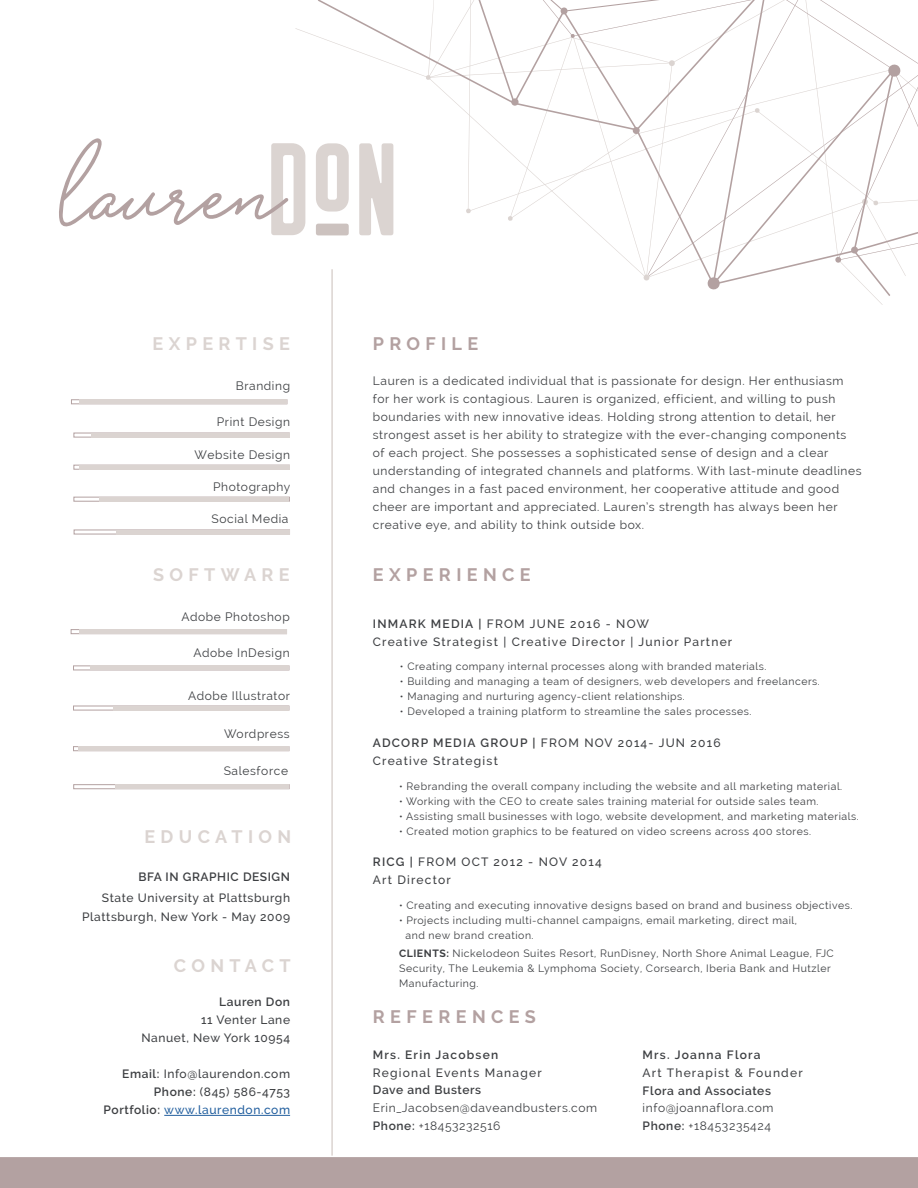
<style>
.page{position:relative;width:918px;height:1188px;background:#fff}
.page>*{position:absolute;margin:0;border:0;box-sizing:border-box;transform-origin:0 0}
.t1{font:700 18px "Raleway";letter-spacing:.3em;color:#dbd4d1}
.t2{font:700 18px "Raleway";letter-spacing:.3em;color:#b3a1a1}
.t3{font:12px/18px "Raleway";letter-spacing:.05em;color:#3d3f42}
.t4{font:500 12px/18px "Raleway";letter-spacing:.095em;color:#3d3f42}
.t5{font:500 12px/18px "Raleway";letter-spacing:.05em;color:#3d3f42;text-align:right}
.t6{font:600 12px "Raleway";letter-spacing:.05em;color:#3d3f42}
.t7{font:600 12px "Raleway";letter-spacing:.1em;color:#3d3f42}
.t8{font:10.5px/15px "Raleway";letter-spacing:.05em;color:#3d3f42}
.s1{font-weight:600}
.s2{color:#215e9e}
.s3{font-weight:700}
</style>
<div class="page">
<hr style="left:331px;top:269px;width:2px;height:887px;background:#dbd4d1">
<div style="left:0;top:1157px;width:918px;height:31px;background:#b3a1a1"></div>
<hr style="left:164px;top:1115px;width:126px;height:1px;background:#215e9e">
<svg style="left:71px;top:400px;width:8px;height:4px"></svg>
<hr style="left:79px;top:400px;width:208px;height:4px;background:#dbd4d1">
<svg style="left:74px;top:433px;width:216px;height:4px"></svg>
<hr style="left:91px;top:433px;width:198px;height:4px;background:#dbd4d1">
<svg style="left:74px;top:465px;width:216px;height:4px"></svg>
<hr style="left:79px;top:465px;width:210px;height:4px;background:#dbd4d1">
<svg style="left:74px;top:497px;width:216px;height:4px"></svg>
<hr style="left:100px;top:497px;width:189px;height:4px;background:#dbd4d1">
<svg style="left:74px;top:530px;width:42px;height:4px"></svg>
<hr style="left:116px;top:530px;width:174px;height:4px;background:#dbd4d1">
<svg style="left:71px;top:629px;width:8px;height:5px"></svg>
<div style="left:79px;top:629px;width:208px;height:5px;background:#dbd4d1"></div>
<svg style="left:73px;top:666px;width:17px;height:4px"></svg>
<hr style="left:90px;top:666px;width:199px;height:4px;background:#dbd4d1">
<svg style="left:73px;top:706px;width:40px;height:4px"></svg>
<hr style="left:113px;top:706px;width:176px;height:4px;background:#dbd4d1">
<svg style="left:73px;top:746px;width:6px;height:5px"></svg>
<div style="left:79px;top:746px;width:210px;height:5px;background:#dbd4d1"></div>
<svg style="left:74px;top:784px;width:42px;height:5px"></svg>
<div style="left:116px;top:784px;width:173px;height:5px;background:#dbd4d1"></div>
<div style="left:316px;top:224px;width:33px;height:11px;background:#ccc2bf;border-radius:3px"></div>
<svg style="left:316px;top:150px;width:2px;height:55px"></svg>
<svg style="left:59px;top:138px;width:246px;height:97px"></svg>
<svg style="left:318px;top:0;width:572px;height:296px"></svg>
<svg style="left:786px;top:0;width:132px;height:127px"></svg>
<svg style="left:851px;top:246px;width:7px;height:8px"></svg>
<svg style="left:707px;top:277px;width:13px;height:13px"></svg>
<svg style="left:511px;top:98px;width:8px;height:8px"></svg>
<svg style="left:550px;top:0;width:110px;height:15px"></svg>
<svg style="left:295px;top:0;width:179px;height:80px"></svg>
<svg style="left:570px;top:34px;width:80px;height:247px"></svg>
<svg style="left:669px;top:60px;width:6px;height:6px"></svg>
<svg style="left:835px;top:257px;width:7px;height:6px"></svg>
<svg style="left:508px;top:216px;width:5px;height:5px"></svg>
<svg style="left:466px;top:208px;width:5px;height:6px"></svg>
<svg style="left:755px;top:108px;width:5px;height:5px"></svg>
<svg style="left:862px;top:198px;width:16px;height:8px"></svg>
<h1 class="t1" style="left:153px;top:333px;width:139px">EXPERTISE</h1>
<p class="t3" style="left:236px;top:377px;width:56px">Branding</p>
<p class="t3" style="left:217px;top:413px;width:75px">Print Design</p>
<p class="t3" style="left:194px;top:446px;width:97px">Website Design</p>
<p class="t3" style="left:213px;top:478px;width:79px">Photography</p>
<p class="t3" style="left:212px;top:510px;width:78px">Social Media</p>
<h1 class="t1" style="left:153px;top:565px;width:138px">SOFTWARE</h1>
<p class="t3" style="left:182px;top:608px;width:110px">Adobe Photoshop</p>
<p class="t3" style="left:194px;top:644px;width:98px">Adobe InDesign</p>
<p class="t3" style="left:188px;top:687px;width:103px">Adobe Illustrator</p>
<p class="t3" style="left:224px;top:725px;width:67px">Wordpress</p>
<p class="t3" style="left:224px;top:762px;width:66px">Salesforce</p>
<h1 class="t1" style="left:144px;top:826px;width:148px">EDUCATION</h1>
<p class="t6" style="left:138px;top:870px;width:153px">BFA IN GRAPHIC DESIGN</p>
<p class="t5" style="left:82px;top:888px;width:210px;line-height:18.6px">State University at Plattsburgh<br>Plattsburgh, New York - May 2009</p>
<h1 class="t1" style="left:174px;top:955px;width:118px">CONTACT</h1>
<p class="t6" style="left:219px;top:995px;width:72px">Lauren Don</p>
<p class="t5" style="left:141px;top:1011px;width:150px">11 Venter Lane<br>Nanuet, New York 10954</p>
<p class="t5" style="left:104px;top:1065px;width:188px"><span class="s1">Email:</span> Info@laurendon.com<br><span class="s1">Phone:</span> (845) 586-4753<br><span class="s1">Portfolio:</span> <span class="s2">www.laurendon.com</span></p>
<h1 class="t2" style="left:373px;top:333px;width:107px">PROFILE</h1>
<p class="t3" style="left:373px;top:372px;width:490px">Lauren is a dedicated individual that is passionate for design. Her enthusiasm for her work is contagious. Lauren is organized, efficient, and willing to push boundaries with new innovative ideas. Holding strong attention to detail, her strongest asset is her ability to strategize with the ever-changing components<br>of each project. She possesses a sophisticated sense of design and a clear understanding of integrated channels and platforms. With last-minute deadlines and changes in a fast paced environment, her cooperative attitude and good cheer are important and appreciated. Lauren’s strength has always been her creative eye, and ability to think outside box.</p>
<h1 class="t2" style="left:373px;top:565px;width:159px">EXPERIENCE</h1>
<p class="t4" style="left:373px;top:615px;width:361px"><span class="s1">INMARK MEDIA |</span> FROM JUNE 2016 - NOW<br>Creative Strategist | Creative Director | Junior Partner</p>
<p class="t8" style="left:400px;top:659px;width:368px">• Creating company internal processes along with branded materials.</p>
<p class="t8" style="left:400px;top:674px;width:422px">• Building and managing a team of designers, web developers and freelancers.</p>
<p class="t8" style="left:400px;top:689px;width:286px">• Managing and nurturing agency-client relationships.</p>
<p class="t8" style="left:400px;top:704px;width:353px">• Developed a training platform to streamline the sales processes.</p>
<p class="t4" style="left:373px;top:734px;width:349px"><span class="s1">ADCORP MEDIA GROUP |</span> FROM NOV 2014- JUN 2016<br>Creative Strategist</p>
<p class="t8" style="left:399px;top:779px;width:445px">• Rebranding the overall company including the website and all marketing material.</p>
<p class="t8" style="left:399px;top:794px;width:421px">• Working with the CEO to create sales training material for outside sales team.</p>
<p class="t8" style="left:399px;top:809px;width:461px">• Assisting small businesses with logo, website development, and marketing materials.</p>
<p class="t8" style="left:399px;top:824px;width:414px">• Created motion graphics to be featured on video screens across 400 stores.</p>
<p class="t4" style="left:373px;top:853px;width:230px"><span class="s1">RICG |</span> FROM OCT 2012 - NOV 2014<br>Art Director</p>
<p class="t8" style="left:399px;top:897px;width:455px">• Creating and executing innovative designs based on brand and business objectives.</p>
<p class="t8" style="left:405px;top:912px;width:393px;text-indent:-6px">• Projects including multi-channel campaigns, email marketing, direct mail, and new brand creation.</p>
<p class="t8" style="left:399px;top:945px;width:436px"><span class="s3">CLIENTS:</span> Nickelodeon Suites Resort, RunDisney, North Shore Animal League, FJC<br>Security, The Leukemia &amp; Lymphoma Society, Corsearch, Iberia Bank and Hutzler<br>Manufacturing.</p>
<h1 class="t2" style="left:373px;top:1006px;width:164px">REFERENCES</h1>
<p class="t7" style="left:373px;top:1047px;width:127px">Mrs. Erin Jacobsen</p>
<p class="t4" style="left:373px;top:1063px;width:170px">Regional Events Manager</p>
<p class="t6" style="left:373px;top:1083px;width:110px">Dave and Busters</p>
<p class="t3" style="left:373px;top:1099px;width:226px">Erin_Jacobsen@daveandbusters.com<br><span class="s1">Phone:</span> +18453232516</p>
<p class="t7" style="left:643px;top:1047px;width:120px">Mrs. Joanna Flora</p>
<p class="t4" style="left:643px;top:1063px;width:162px">Art Therapist &amp; Founder</p>
<p class="t6" style="left:643px;top:1083px;width:130px">Flora and Associates</p>
<p class="t3" style="left:643px;top:1099px;width:132px">info@joannaflora.com<br><span class="s1">Phone:</span> +18453235424</p>
</div>
